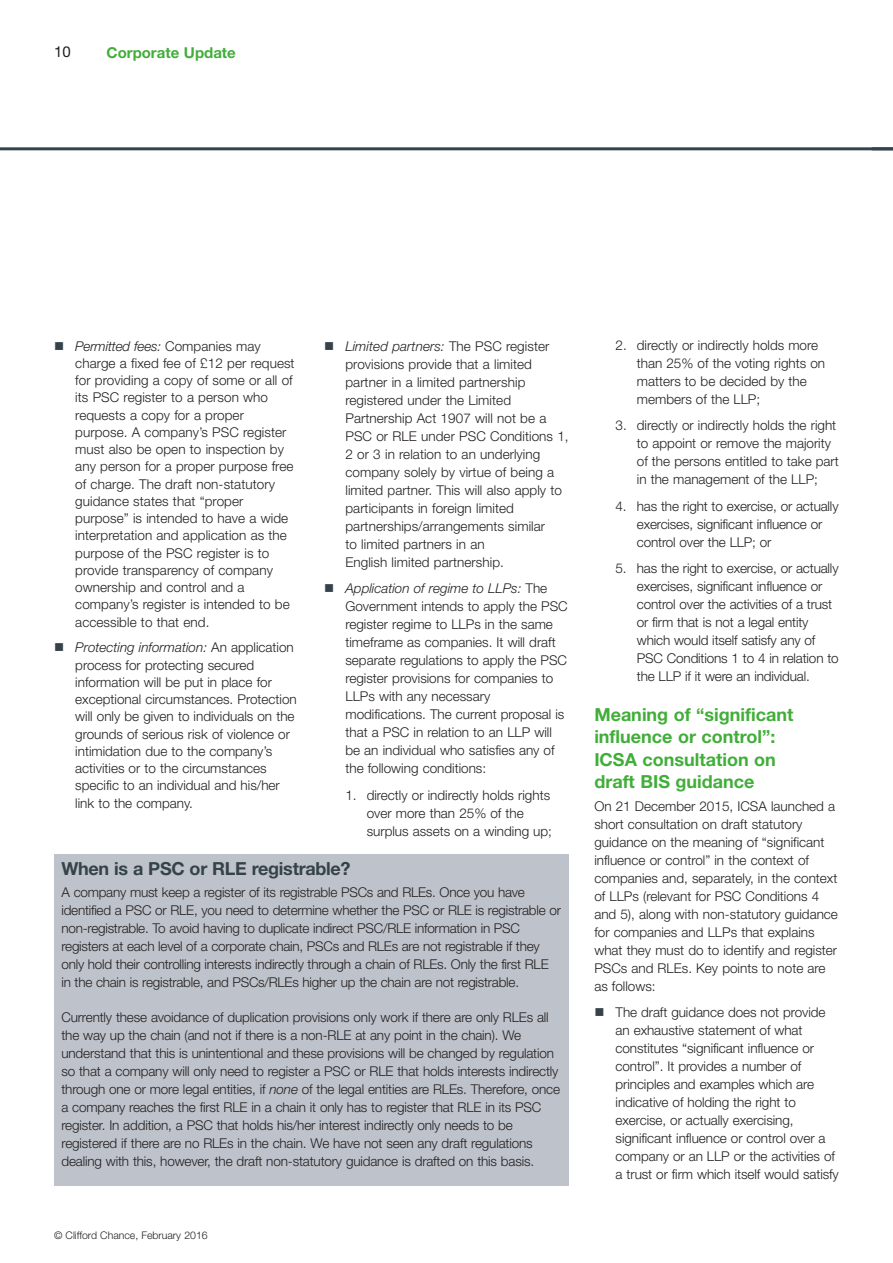
<style>
.page{position:relative;width:893px;height:1263px;background:#fff}
.page>*{position:absolute;margin:0;border:0;box-sizing:border-box;transform-origin:0 0}
.t1{font:700 18px/22.5px "Helvetica Neue LT";color:#41ae39}
.t2{font:700 18px "Helvetica Neue LT";letter-spacing:-.015em;color:#35424a}
.t3{font:700 15px "Helvetica Neue LT";color:#41ae39}
.t4{font:15px "Helvetica Neue LT";color:#231f20}
.t5{font:300 13.5px/18px "Helvetica Neue LT";color:#231f20}
.t6{font:300 10.5px "Helvetica Neue LT";color:#231f20}
.s1{color:#35424a}
.s2{font-style:italic}
</style>
<div class="page">
<hr style="left:0;top:147px;width:893px;height:3px;background:#35424a">
<div style="left:54px;top:854px;width:515px;height:331px;background:#bec2ca"></div>
<p class="t4" style="left:54px;top:47px;width:18px">10</p>
<p class="t3" style="left:107px;top:47px;width:131px">Corporate Update</p>
<p class="t5" style="left:75px;top:338px;width:221px;line-height:17.2px;text-indent:-21px"><span class="s1">■</span> <span class="s2">Permitted fees:</span> Companies may charge a fixed fee of £12 per request for providing a copy of some or all of its PSC register to a person who requests a copy for a proper purpose. A company’s PSC register must also be open to inspection by any person for a proper purpose free of charge. The draft non-statutory guidance states that “proper purpose” is intended to have a wide interpretation and application as the purpose of the PSC register is to provide transparency of company ownership and control and a company’s register is intended to be accessible to that end.</p>
<p class="t5" style="left:75px;top:640px;width:223px;line-height:17.2px;text-indent:-21px"><span class="s1">■</span> <span class="s2">Protecting information:</span> An application process for protecting secured information will be put in place for exceptional circumstances. Protection will only be given to individuals on the grounds of serious risk of violence or intimidation due to the company’s activities or to the circumstances specific to an individual and his/her link to the company.</p>
<p class="t5" style="left:345px;top:338px;width:225px;text-indent:-21px"><span class="s1">■</span> <span class="s2">Limited partners:</span> The PSC register provisions provide that a limited partner in a limited partnership registered under the Limited Partnership Act 1907 will not be a PSC or RLE under PSC Conditions 1, 2 or 3 in relation to an underlying company solely by virtue of being a limited partner. This will also apply to participants in foreign limited partnerships/arrangements similar<br>to limited partners in an<br>English limited partnership.</p>
<p class="t5" style="left:345px;top:581px;width:224px;text-indent:-21px"><span class="s1">■</span> <span class="s2">Application of regime to LLPs:</span> The Government intends to apply the PSC register regime to LLPs in the same timeframe as companies. It will draft separate regulations to apply the PSC register provisions for companies to LLPs with any necessary modifications. The current proposal is that a PSC in relation to an LLP will be an individual who satisfies any of the following conditions:</p>
<p class="t5" style="left:367px;top:787px;width:187px;text-indent:-21px">1. directly or indirectly holds rights over more than 25% of the surplus assets on a winding up;</p>
<h1 class="t2" style="left:62px;top:862px;width:290px">When is a PSC or RLE registrable?</h1>
<p class="t5" style="left:61px;top:884px;width:501px">A company must keep a register of its registrable PSCs and RLEs. Once you have identified a PSC or RLE, you need to determine whether the PSC or RLE is registrable or non-registrable. To avoid having to duplicate indirect PSC/RLE information in PSC registers at each level of a corporate chain, PSCs and RLEs are not registrable if they only hold their controlling interests indirectly through a chain of RLEs. Only the first RLE in the chain is registrable, and PSCs/RLEs higher up the chain are not registrable.</p>
<p class="t5" style="left:61px;top:1009px;width:500px">Currently these avoidance of duplication provisions only work if there are only RLEs all the way up the chain (and not if there is a non-RLE at any point in the chain). We understand that this is unintentional and these provisions will be changed by regulation so that a company will only need to register a PSC or RLE that holds interests indirectly through one or more legal entities, if <span class="s2">none</span> of the legal entities are RLEs. Therefore, once a company reaches the first RLE in a chain it only has to register that RLE in its PSC register. In addition, a PSC that holds his/her interest indirectly only needs to be registered if there are no RLEs in the chain. We have not seen any draft regulations dealing with this, however, the draft non-statutory guidance is drafted on this basis.</p>
<p class="t6" style="left:54px;top:1231px;width:155px">© Clifford Chance, February 2016</p>
<p class="t5" style="left:637px;top:337px;width:190px;text-indent:-21px">2. directly or indirectly holds more than 25% of the voting rights on matters to be decided by the members of the LLP;</p>
<p class="t5" style="left:637px;top:418px;width:203px;text-indent:-21px">3. directly or indirectly holds the right to appoint or remove the majority of the persons entitled to take part in the management of the LLP;</p>
<p class="t5" style="left:637px;top:498px;width:203px;text-indent:-21px">4. has the right to exercise, or actually exercises, significant influence or control over the LLP; or</p>
<p class="t5" style="left:637px;top:561px;width:203px;text-indent:-21px">5. has the right to exercise, or actually exercises, significant influence or control over the activities of a trust or firm that is not a legal entity which would itself satisfy any of PSC Conditions 1 to 4 in relation to the LLP if it were an individual.</p>
<h1 class="t1" style="left:594px;top:705px;width:201px">Meaning of “significant influence or control”:<br>ICSA consultation on draft BIS guidance</h1>
<p class="t5" style="left:594px;top:798px;width:245px">On 21 December 2015, ICSA launched a short consultation on draft statutory guidance on the meaning of “significant influence or control” in the context of companies and, separately, in the context of LLPs (relevant for PSC Conditions 4 and 5), along with non-statutory guidance for companies and LLPs that explains what they must do to identify and register PSCs and RLEs. Key points to note are as follows:</p>
<p class="t5" style="left:616px;top:1005px;width:225px;text-indent:-21px"><span class="s1">■</span> The draft guidance does not provide an exhaustive statement of what constitutes “significant influence or control”. It provides a number of principles and examples which are indicative of holding the right to exercise, or actually exercising, significant influence or control over a company or an LLP or the activities of a trust or firm which itself would satisfy</p>
</div>
